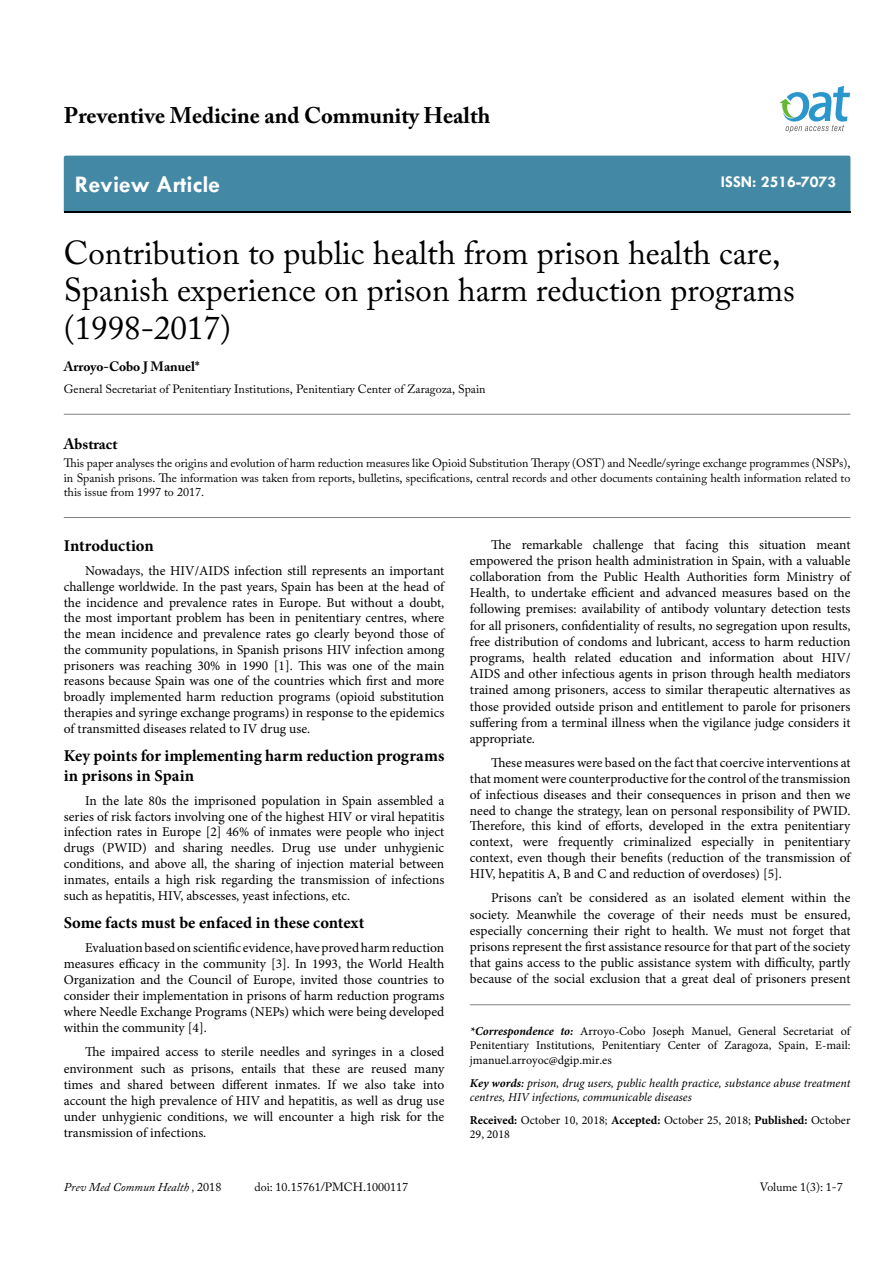
<style>
.page{position:relative;width:893px;height:1263px;background:#fff}
.page>*{position:absolute;margin:0;border:0;box-sizing:border-box;transform-origin:0 0}
.t1{font:33px/37.5px "Adobe Caslon Pro";color:#000}
.t2{font:700 24px "Tw Cen";color:#fff}
.t3{font:700 22.5px "Adobe Caslon Pro";color:#000}
.t4{font:700 16.5px/19.8px "Minion Pro";color:#000}
.t5{font:700 16.5px "Tw Cen";color:#fff}
.t6{font:700 15px "Adobe Caslon Pro";color:#000}
.t7{font:13.5px/15.8px "Minion Pro";color:#000;text-align:justify}
.t8{font:700 13.5px "Adobe Caslon Pro";color:#000}
.t9{font:12px/14.4px "Adobe Caslon Pro";color:#000;text-align:justify}
.t10{font:12px/14.4px "Minion Pro";color:#000;text-align:justify}
.t11{font:italic 12px/14.4px "Minion Pro";color:#000}
.t12{font:italic 12px "Adobe Caslon Pro";color:#000}
.s1{font-weight:700;font-style:italic}
.s2{font-weight:700}
.s3{font-weight:600}
.s4{font-style:normal}
</style>
<div class="page">
<div style="left:64px;top:156px;width:786px;height:56px;background:#4389a5"></div>
<svg style="left:779px;top:86px;width:71px;height:47px"></svg>
<hr style="left:64px;top:517px;width:786px;height:1px;background:#808285">
<hr style="left:64px;top:414px;width:786px;height:1px;background:#808285">
<hr style="left:470px;top:1004px;width:380px;height:1px;background:#808285">
<h3 class="t3" style="left:64px;top:102px;width:428px">Preventive Medicine and Community Health</h3>
<h2 class="t2" style="left:75px;top:170px;width:147px">Review Article</h2>
<p class="t5" style="left:721px;top:172px;width:117px">ISSN: 2516-7073</p>
<h1 class="t1" style="left:64px;top:233px;width:733px">Contribution to public health from prison health care,<br>Spanish experience on prison harm reduction programs (1998-2017)</h1>
<p class="t8" style="left:64px;top:358px;width:137px">Arroyo-Cobo J Manuel*</p>
<p class="t9" style="left:64px;top:382px;width:423px">General Secretariat of Penitentiary Institutions, Penitentiary Center of Zaragoza, Spain</p>
<p class="t6" style="left:64px;top:435px;width:55px">Abstract</p>
<p class="t9" style="left:64px;top:456px;width:788px">This paper analyses the origins and evolution of harm reduction measures like Opioid Substitution Therapy (OST) and Needle/syringe exchange programmes (NSPs), in Spanish prisons. The information was taken from reports, bulletins, specifications, central records and other documents containing health information related to this issue from 1997 to 2017.</p>
<p class="t4" style="left:64px;top:535px;width:91px">Introduction</p>
<p class="t7" style="left:64px;top:563px;width:382px;text-indent:21px">Nowadays, the HIV/AIDS infection still represents an important challenge worldwide. In the past years, Spain has been at the head of the incidence and prevalence rates in Europe. But without a doubt, the most important problem has been in penitentiary centres, where the mean incidence and prevalence rates go clearly beyond those of the community populations, in Spanish prisons HIV infection among prisoners was reaching 30% in 1990 [1]. This was one of the main reasons because Spain was one of the countries which first and more broadly implemented harm reduction programs (opioid substitution therapies and syringe exchange programs) in response to the epidemics of transmitted diseases related to IV drug use.</p>
<p class="t4" style="left:64px;top:745px;width:382px">Key points for implementing harm reduction programs in prisons in Spain</p>
<p class="t7" style="left:64px;top:793px;width:382px;text-indent:21px">In the late 80s the imprisoned population in Spain assembled a series of risk factors involving one of the highest HIV or viral hepatitis infection rates in Europe [2] 46% of inmates were people who inject drugs (PWID) and sharing needles. Drug use under unhygienic conditions, and above all, the sharing of injection material between inmates, entails a high risk regarding the transmission of infections such as hepatitis, HIV, abscesses, yeast infections, etc.</p>
<p class="t4" style="left:64px;top:912px;width:302px">Some facts must be enfaced in these context</p>
<p class="t7" style="left:64px;top:940px;width:382px;text-indent:21px">Evaluation based on scientific evidence, have proved harm reduction measures efficacy in the community [3]. In 1993, the World Health Organization and the Council of Europe, invited those countries to consider their implementation in prisons of harm reduction programs where Needle Exchange Programs (NEPs) which were being developed within the community [4].</p>
<p class="t7" style="left:64px;top:1044px;width:382px;line-height:16.2px;text-indent:21px">The impaired access to sterile needles and syringes in a closed environment such as prisons, entails that these are reused many times and shared between different inmates. If we also take into account the high prevalence of HIV and hepatitis, as well as drug use under unhygienic conditions, we will encounter a high risk for the transmission of infections.</p>
<p class="t7" style="left:470px;top:536px;width:382px;line-height:16.2px;text-indent:21px">The remarkable challenge that facing this situation meant empowered the prison health administration in Spain, with a valuable collaboration from the Public Health Authorities form Ministry of Health, to undertake efficient and advanced measures based on the following premises: availability of antibody voluntary detection tests for all prisoners, confidentiality of results, no segregation upon results, free distribution of condoms and lubricant, access to harm reduction programs, health related education and information about HIV/ AIDS and other infectious agents in prison through health mediators trained among prisoners, access to similar therapeutic alternatives as those provided outside prison and entitlement to parole for prisoners suffering from a terminal illness when the vigilance judge considers it appropriate.</p>
<p class="t7" style="left:470px;top:755px;width:382px;text-indent:21px">These measures were based on the fact that coercive interventions at that moment were counterproductive for the control of the transmission of infectious diseases and their consequences in prison and then we need to change the strategy, lean on personal responsibility of PWID.<br>Therefore, this kind of efforts, developed in the extra penitentiary context, were frequently criminalized especially in penitentiary context, even though their benefits (reduction of the transmission of HIV, hepatitis A, B and C and reduction of overdoses) [5].</p>
<p class="t7" style="left:470px;top:890px;width:382px;line-height:16.2px;text-indent:21px">Prisons can’t be considered as an isolated element within the society. Meanwhile the coverage of their needs must be ensured, especially concerning their right to health. We must not forget that prisons represent the first assistance resource for that part of the society that gains access to the public assistance system with difficulty, partly because of the social exclusion that a great deal of prisoners present</p>
<p class="t10" style="left:470px;top:1024px;width:382px"><span class="s1">*Correspondence to:</span> Arroyo-Cobo Joseph Manuel, General Secretariat of Penitentiary Institutions, Penitentiary Center of Zaragoza, Spain, E-mail: jmanuel.arroyoc@dgip.mir.es</p>
<p class="t11" style="left:470px;top:1075px;width:382px"><span class="s2">Key words</span><span class="s3">:</span> prison, drug users, public health practice, substance abuse treatment centres, HIV infections, communicable diseases</p>
<p class="t10" style="left:470px;top:1113px;width:382px"><span class="s2">Received:</span> October 10, 2018; <span class="s2">Accepted:</span> October 25, 2018; <span class="s2">Published:</span> October<br>29, 2018</p>
<p class="t12" style="left:64px;top:1180px;width:159px">Prev Med Commun Health , <span class="s4">2018</span></p>
<p class="t9" style="left:254px;top:1180px;width:155px">doi: 10.15761/PMCH.1000117</p>
<p class="t9" style="left:760px;top:1180px;width:84px">Volume 1(3): 1-7</p>
</div>
